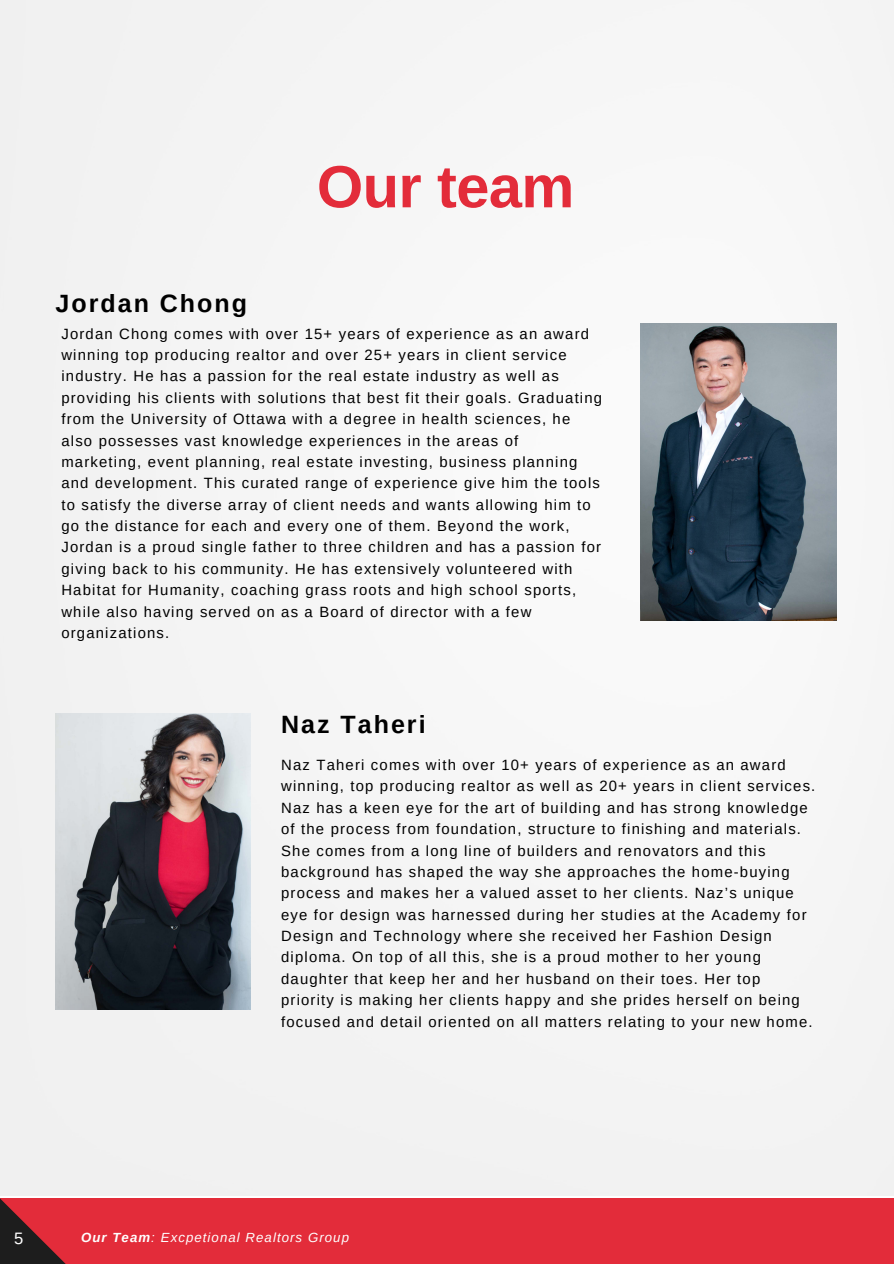
<style>
.page{position:relative;width:894px;height:1264px;background:#fff}
.page>*{position:absolute;margin:0;border:0;box-sizing:border-box;transform-origin:0 0}
.t1{font:700 59.55px "Arimo";letter-spacing:-.01em;color:#e32c3a}
.t2{font:700 25.05px "Arimo";letter-spacing:.08em;color:#000}
.t3{font:16.5px "Arimo";color:#fff}
.t4{font:14.85px/21.3px "Arimo";letter-spacing:.08em;color:#000}
.t5{font:italic 13.2px "Arimo";letter-spacing:.08em;color:#fff}
.s1{font-weight:700}
</style>
<div class="page">
<div style="left:0;top:1197px;width:893px;height:66px;background:#e32c3a"></div>
<div style="left:0;top:0;width:893px;height:1195px;background:#f5f5f5"></div>
<svg style="left:0;top:1128px;width:192px;height:135px;fill:#f0f0f0"></svg>
<img style="left:55px;top:713px;width:195px;height:296px">
<img style="left:640px;top:323px;width:195px;height:297px">
<h2 class="t2" style="left:55px;top:289px;width:193px">Jordan Chong</h2>
<h1 class="t1" style="left:317px;top:153px;width:259px">Our team</h1>
<p class="t4" style="left:61px;top:323px;width:542px">Jordan Chong comes with over 15+ years of experience as an award winning top producing realtor and over 25+ years in client service industry. He has a passion for the real estate industry as well as providing his clients with solutions that best fit their goals. Graduating from the University of Ottawa with a degree in health sciences, he also possesses vast knowledge experiences in the areas of<br>marketing, event planning, real estate investing, business planning and development. This curated range of experience give him the tools to satisfy the diverse array of client needs and wants allowing him to go the distance for each and every one of them. Beyond the work, Jordan is a proud single father to three children and has a passion for giving back to his community. He has extensively volunteered with Habitat for Humanity, coaching grass roots and high school sports, while also having served on as a Board of director with a few organizations.</p>
<h2 class="t2" style="left:281px;top:710px;width:146px">Naz Taheri</h2>
<p class="t4" style="left:281px;top:754px;width:535px">Naz Taheri comes with over 10+ years of experience as an award winning, top producing realtor as well as 20+ years in client services.<br>Naz has a keen eye for the art of building and has strong knowledge of the process from foundation, structure to finishing and materials.<br>She comes from a long line of builders and renovators and this background has shaped the way she approaches the home-buying process and makes her a valued asset to her clients. Naz’s unique eye for design was harnessed during her studies at the Academy for Design and Technology where she received her Fashion Design diploma. On top of all this, she is a proud mother to her young daughter that keep her and her husband on their toes. Her top priority is making her clients happy and she prides herself on being focused and detail oriented on all matters relating to your new home.</p>
<p class="t3" style="left:14px;top:1228px;width:11px">5</p>
<p class="t5" style="left:81px;top:1229px;width:269px"><span class="s1">Our Team</span>: Excpetional Realtors Group</p>
</div>
